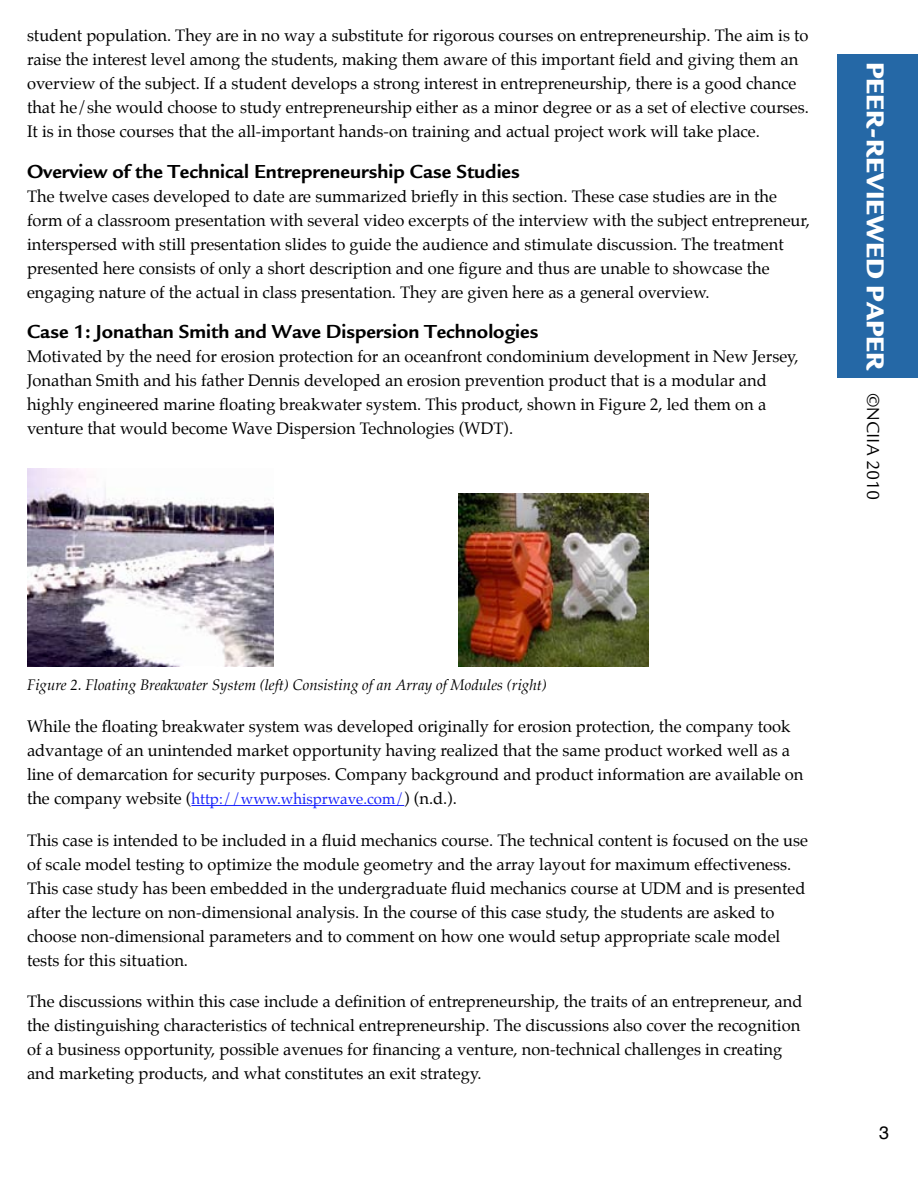
<style>
.page{position:relative;width:918px;height:1188px;background:#fff}
.page>*{position:absolute;margin:0;border:0;box-sizing:border-box;transform-origin:0 0}
.t1{font:900 25.35px "Legacy Sans";color:#fff}
.t2{font:700 19.5px "Legacy Sans";color:#000}
.t3{font:18px "Legacy Sans";color:#000}
.t4{font:18px "Helvetica";color:#000}
.t5{font:16.5px/24px "Palatino";color:#000}
.t6{font:italic 15px "Palatino";color:#000}
.s1{font-size:15px;color:#1922fb}
</style>
<div class="page">
<div style="left:837px;top:54px;width:81px;height:324px;background:#2568a6"></div>
<hr style="left:191px;top:805px;width:213px;height:1px;background:#1922fb">
<img style="left:27px;top:469px;width:247px;height:197px">
<img style="left:458px;top:494px;width:191px;height:172px">
<p class="t5" style="left:27px;top:23px;width:783px">student population. They are in no way a substitute for rigorous courses on entrepreneurship. The aim is to raise the interest level among the students, making them aware of this important field and giving them an overview of the subject. If a student develops a strong interest in entrepreneurship, there is a good chance that he/she would choose to study entrepreneurship either as a minor degree or as a set of elective courses.<br>It is in those courses that the all-important hands-on training and actual project work will take place.</p>
<p class="t2" style="left:27px;top:159px;width:494px">Overview of the Technical Entrepreneurship Case Studies</p>
<p class="t5" style="left:27px;top:184px;width:784px">The twelve cases developed to date are summarized briefly in this section. These case studies are in the form of a classroom presentation with several video excerpts of the interview with the subject entrepreneur, interspersed with still presentation slides to guide the audience and stimulate discussion. The treatment presented here consists of only a short description and one figure and thus are unable to showcase the engaging nature of the actual in class presentation. They are given here as a general overview.</p>
<p class="t2" style="left:27px;top:320px;width:513px">Case 1: Jonathan Smith and Wave Dispersion Technologies</p>
<p class="t5" style="left:27px;top:345px;width:773px">Motivated by the need for erosion protection for an oceanfront condominium development in New Jersey, Jonathan Smith and his father Dennis developed an erosion prevention product that is a modular and highly engineered marine floating breakwater system. This product, shown in Figure 2, led them on a venture that would become Wave Dispersion Technologies (WDT).</p>
<h1 class="t1" style="left:891px;top:62px;width:311px;rotate:90deg">PEER-REVIEWED PAPER</h1>
<p class="t3" style="left:884px;top:393px;width:109px;rotate:90deg">©NCIIA 2010</p>
<p class="t6" style="left:27px;top:673px;width:521px">Figure 2. Floating Breakwater System (left) Consisting of an Array of Modules (right)</p>
<p class="t5" style="left:27px;top:714px;width:778px">While the floating breakwater system was developed originally for erosion protection, the company took advantage of an unintended market opportunity having realized that the same product worked well as a line of demarcation for security purposes. Company background and product information are available on the company website (<span class="s1">http://www.whisprwave.com/</span>) (n.d.).</p>
<p class="t5" style="left:27px;top:828px;width:782px">This case is intended to be included in a fluid mechanics course. The technical content is focused on the use of scale model testing to optimize the module geometry and the array layout for maximum effectiveness.<br>This case study has been embedded in the undergraduate fluid mechanics course at UDM and is presented after the lecture on non-dimensional analysis. In the course of this case study, the students are asked to choose non-dimensional parameters and to comment on how one would setup appropriate scale model tests for this situation.</p>
<p class="t5" style="left:27px;top:989px;width:777px">The discussions within this case include a definition of entrepreneurship, the traits of an entrepreneur, and the distinguishing characteristics of technical entrepreneurship. The discussions also cover the recognition of a business opportunity, possible avenues for financing a venture, non-technical challenges in creating and marketing products, and what constitutes an exit strategy.</p>
<p class="t4" style="left:879px;top:1119px;width:12px">3</p>
</div>
